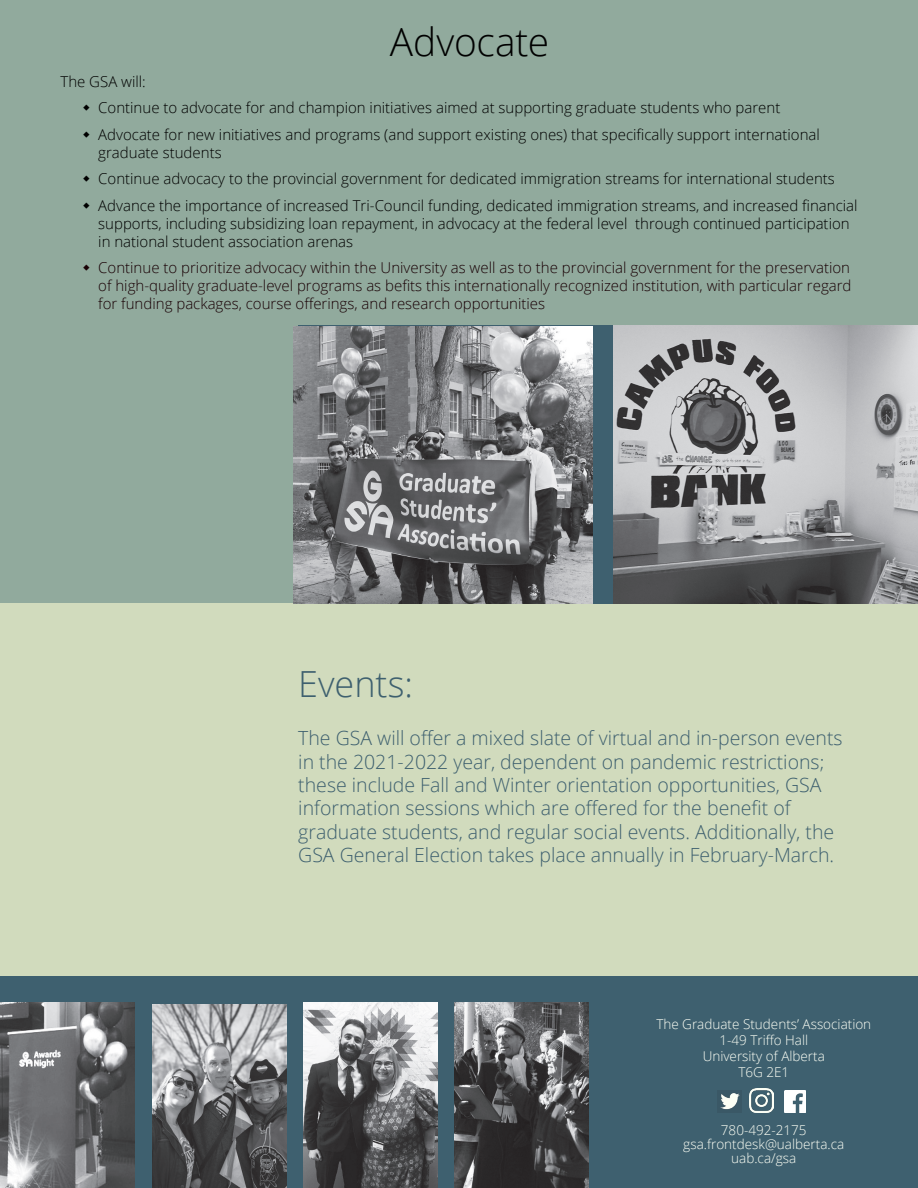
<style>
.page{position:relative;width:918px;height:1188px;background:#fff}
.page>*{position:absolute;margin:0;border:0;box-sizing:border-box;transform-origin:0 0}
.t1{font:300 38.85px "Open Sans";letter-spacing:-.005em;color:#000}
.t2{font:300 36px "Open Sans";color:#3e606f}
.t3{font:300 19.5px/23.4px "Open Sans";color:#3e606f}
.Body_Text{font:300 15px/18px "Open Sans";color:#000}
.t4{font:300 15px/18px "Open Sans";color:#190105;text-align:justify}
.t5{font:300 13.5px "Open Sans";color:#fcfff5}
</style>
<div class="page">
<div style="left:0;top:0;width:918px;height:979px;background:#91aa9d"></div>
<div style="left:0;top:604px;width:918px;height:584px;background:#d1dbbd"></div>
<div style="left:0;top:977px;width:918px;height:211px;background:#3e606f"></div>
<img style="left:749px;top:1088px;width:25px;height:24px">
<img style="left:784px;top:1090px;width:22px;height:22px">
<img style="left:720px;top:1092px;width:20px;height:18px">
<div style="left:298px;top:326px;width:620px;height:278px;background:#3e606f"></div>
<img style="left:294px;top:326px;width:299px;height:278px">
<img style="left:614px;top:326px;width:304px;height:277px">
<img style="left:303px;top:1003px;width:134px;height:185px">
<img style="left:455px;top:1003px;width:133px;height:185px">
<img style="left:152px;top:1004px;width:134px;height:184px">
<img style="left:0;top:1003px;width:134px;height:185px">
<p class="t1" style="left:390px;top:15px;width:161px">Advocate</p>
<p class="Body_Text" style="left:60px;top:72px;width:87px">The GSA will:</p>
<p class="Body_Text" style="left:98px;top:99px;width:684px">Continue to advocate for and champion initiatives aimed at supporting graduate students who parent</p>
<p class="Body_Text" style="left:98px;top:125px;width:723px">Advocate for new initiatives and programs (and support existing ones) that specifically support international graduate students</p>
<p class="Body_Text" style="left:98px;top:170px;width:738px">Continue advocacy to the provincial government for dedicated immigration streams for international students</p>
<p class="Body_Text" style="left:98px;top:196px;width:761px">Advance the importance of increased Tri-Council funding, dedicated immigration streams, and increased financial supports, including subsidizing loan repayment, in advocacy at the federal level through continued participation in national student association arenas</p>
<p class="t4" style="left:98px;top:259px;width:755px">Continue to prioritize advocacy within the University as well as to the provincial government for the preservation of high-quality graduate-level programs as befits this internationally recognized institution, with particular regard for funding packages, course offerings, and research opportunities</p>
<p class="t2" style="left:298px;top:659px;width:116px">Events:</p>
<p class="t3" style="left:298px;top:726px;width:546px">The GSA will offer a mixed slate of virtual and in-person events in the 2021-2022 year, dependent on pandemic restrictions; these include Fall and Winter orientation opportunities, GSA information sessions which are offered for the benefit of graduate students, and regular social events. Additionally, the GSA General Election takes place annually in February-March.</p>
<p class="t5" style="left:656px;top:1015px;width:216px">The Graduate Students’ Association</p>
<p class="t5" style="left:719px;top:1031px;width:90px">1-49 Triffo Hall</p>
<p class="t5" style="left:703px;top:1047px;width:124px">University of Alberta</p>
<p class="t5" style="left:738px;top:1063px;width:52px">T6G 2E1</p>
<p class="t5" style="left:721px;top:1121px;width:87px">780-492-2175</p>
<p class="t5" style="left:683px;top:1135px;width:162px">gsa.frontdesk@ualberta.ca</p>
<p class="t5" style="left:731px;top:1149px;width:67px">uab.ca/gsa</p>
</div>
